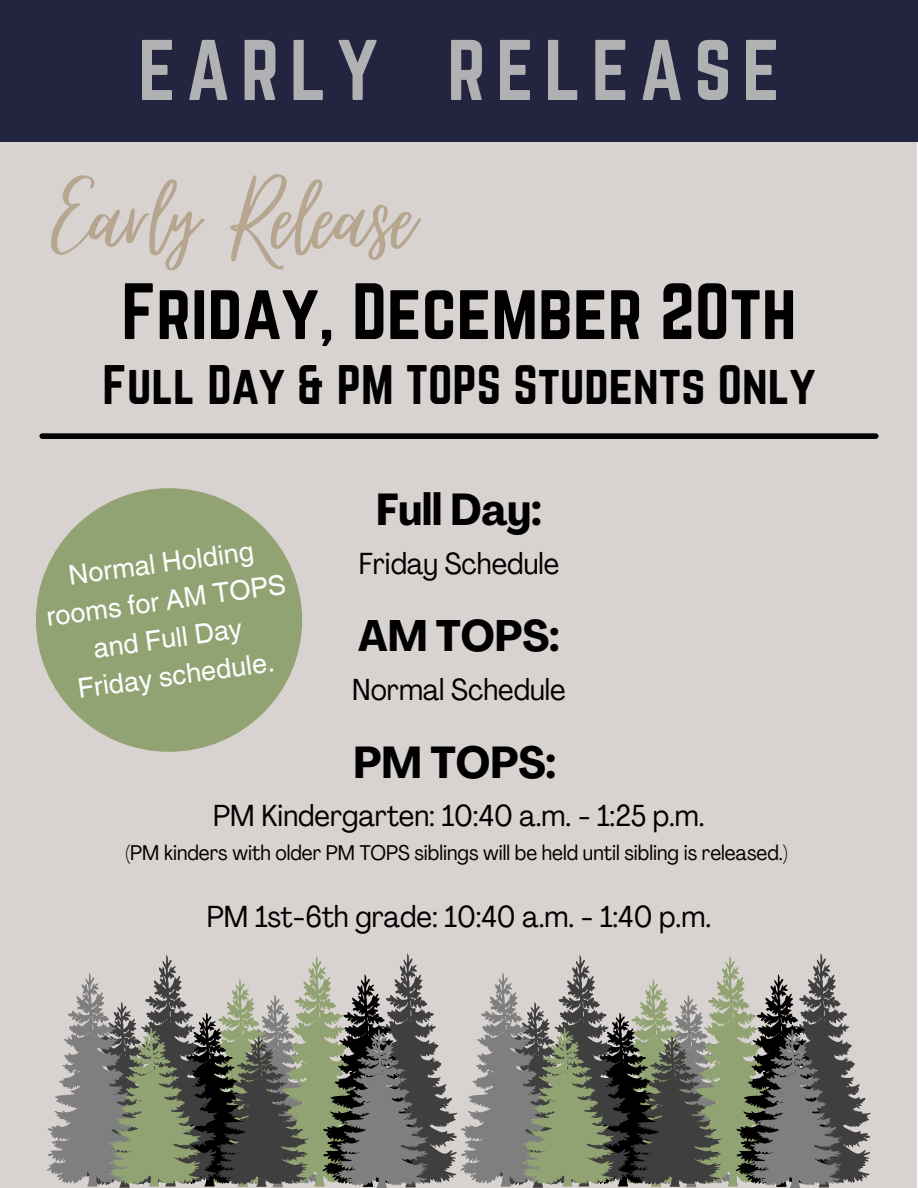
<style>
.page{position:relative;width:918px;height:1188px;background:#fff}
.page>*{position:absolute;margin:0;border:0;box-sizing:border-box;transform-origin:0 0}
.t1{font:131.25px "Virtual";color:#b6a68f}
.t2{font:75.15px "Norwester";letter-spacing:.14em;color:#b1b1b3}
.t3{font:69.75px "Norwester";color:#000}
.t4{font:48.75px "Norwester";color:#000}
.t5{font:700 condensed 44.25px "Agrandir";color:#000}
.t6{font:700 condensed 43.5px "Agrandir";color:#000}
.t7{font:condensed 30px "Agrandir";color:#000}
.t8{font:27.15px/37.8px "Helvetica Hebrew";color:#fefefe;text-align:center}
.t9{font:condensed 21px "Agrandir";color:#000}
</style>
<div class="page">
<div style="left:0;top:7px;width:917px;height:1181px;background:#d8d3d0"></div>
<div style="left:42px;top:433px;width:834px;height:6px;background:#000"></div>
<div style="left:36px;top:488px;width:266px;height:264px;background:#91a373;border-radius:50%"></div>
<div style="left:0;top:0;width:918px;height:142px;background:#222440"></div>
<svg style="left:47px;top:953px;width:824px;height:235px"></svg>
<p class="t2" style="left:138px;top:25px;width:643px">EARLY RELEASE</p>
<p class="t1" style="left:53px;top:148px;width:363px">Early Release</p>
<h5 class="t3" style="left:121px;top:269px;width:677px">Friday, December 20th</h5>
<h2 class="t4" style="left:103px;top:355px;width:714px">Full Day &amp; PM TOPS Students Only</h2>
<p class="t8" style="left:39px;top:565px;width:243px;rotate:-8deg">Normal Holding rooms for AM TOPS and Full Day<br>Friday schedule.</p>
<h1 class="t5" style="left:376px;top:492px;width:167px">Full Day:</h1>
<h1 class="t7" style="left:359px;top:551px;width:202px">Friday Schedule</h1>
<h3 class="t6" style="left:358px;top:619px;width:203px">AM TOPS:</h3>
<h3 class="t7" style="left:352px;top:677px;width:215px">Normal Schedule</h3>
<h4 class="t5" style="left:354px;top:745px;width:204px">PM TOPS:</h4>
<h5 class="t7" style="left:213px;top:804px;width:493px">PM Kindergarten: 10:40 a.m. - 1:25 p.m.</h5>
<h5 class="t9" style="left:126px;top:844px;width:664px">(PM kinders with older PM TOPS siblings will be held until sibling is released.)</h5>
<p class="t7" style="left:207px;top:904px;width:506px">PM 1st-6th grade: 10:40 a.m. - 1:40 p.m.</p>
</div>
